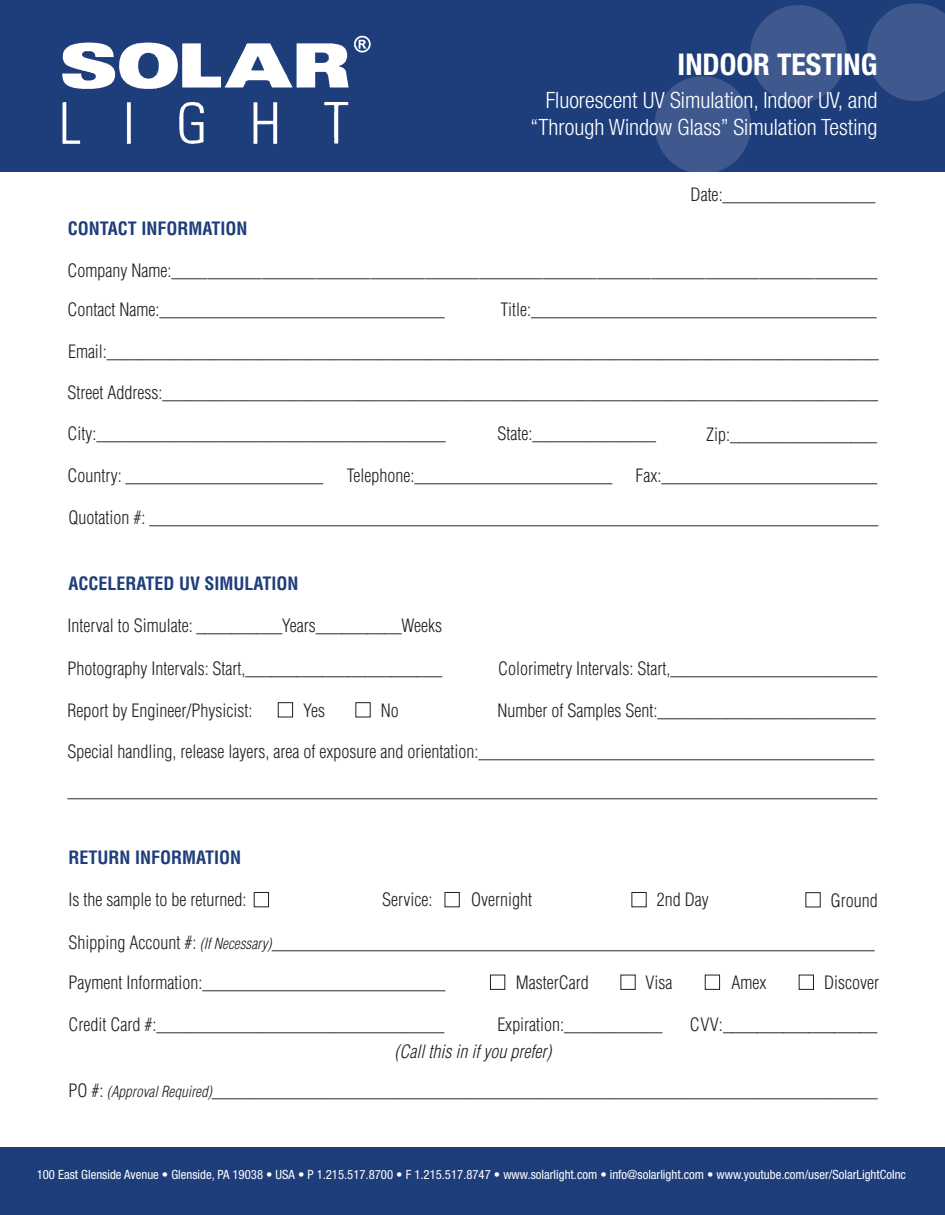
<style>
.page{position:relative;width:945px;height:1215px;background:#fff}
.page>*{position:absolute;margin:0;border:0;box-sizing:border-box;transform-origin:0 0}
.t1{font:700 condensed 30px "Helvetica Neue";color:#fff}
.t2{font:300 condensed 22.5px "Helvetica Neue";color:#fff}
.t3{font:300 condensed 18px "Helvetica";color:#231f20}
.t4{font:700 condensed 18px "Helvetica";color:#1e3d7b}
.t5{font:italic 300 condensed 18px "Helvetica";color:#231f20}
.t6{font:condensed 12.75px "Helvetica Neue";color:#fff}
.s1{font-style:italic;font-size:15px}
</style>
<div class="page">
<div style="left:0;top:0;width:945px;height:172px;background:#1e3d7b"></div>
<svg style="left:654px;top:3px;width:291px;height:169px"></svg>
<img style="left:62px;top:35px;width:309px;height:109px">
<div style="left:0;top:1148px;width:945px;height:67px;background:#1e3d7b"></div>
<div style="left:254px;top:892px;width:15px;height:15px;border:1px solid #231f20"></div>
<div style="left:445px;top:892px;width:15px;height:15px;border:1px solid #231f20"></div>
<div style="left:632px;top:892px;width:15px;height:15px;border:1px solid #231f20"></div>
<div style="left:490px;top:975px;width:15px;height:15px;border:1px solid #231f20"></div>
<div style="left:705px;top:975px;width:15px;height:15px;border:1px solid #231f20"></div>
<div style="left:799px;top:975px;width:15px;height:15px;border:1px solid #231f20"></div>
<div style="left:278px;top:702px;width:15px;height:15px;border:1px solid #231f20"></div>
<p class="t1" style="left:678px;top:47px;width:201px">INDOOR TESTING</p>
<p class="t2" style="left:546px;top:88px;width:333px">Fluorescent UV Simulation, Indoor UV, and</p>
<p class="t2" style="left:531px;top:115px;width:348px">“Through Window Glass” Simulation Testing</p>
<p class="t4" style="left:68px;top:217px;width:181px">CONTACT INFORMATION</p>
<p class="t3" style="left:691px;top:183px;width:187px">Date:_________________</p>
<p class="t3" style="left:68px;top:259px;width:812px">Company Name:______________________________________________________________________________</p>
<p class="t3" style="left:68px;top:298px;width:379px">Contact Name:________________________________</p>
<p class="t3" style="left:501px;top:298px;width:378px">Title:_______________________________________</p>
<p class="t3" style="left:68px;top:340px;width:812px">Email:_______________________________________________________________________________________</p>
<p class="t3" style="left:68px;top:381px;width:812px">Street Address:________________________________________________________________________________</p>
<p class="t3" style="left:68px;top:423px;width:380px">City:________________________________________</p>
<p class="t3" style="left:68px;top:464px;width:258px">Country: ______________________</p>
<p class="t3" style="left:347px;top:464px;width:267px">Telephone:______________________</p>
<p class="t3" style="left:636px;top:464px;width:243px">Fax:________________________</p>
<p class="t3" style="left:69px;top:507px;width:811px">Quotation #: _________________________________________________________________________________</p>
<p class="t3" style="left:498px;top:423px;width:160px">State:______________</p>
<p class="t3" style="left:706px;top:423px;width:173px">Zip:_________________</p>
<p class="t4" style="left:69px;top:572px;width:232px">ACCELERATED UV SIMULATION</p>
<p class="t3" style="left:68px;top:615px;width:376px">Interval to Simulate: __________Years__________Weeks</p>
<p class="t3" style="left:68px;top:657px;width:376px">Photography Intervals: Start,_______________________</p>
<p class="t3" style="left:498px;top:657px;width:381px">Colorimetry Intervals: Start,_______________________</p>
<p class="t3" style="left:68px;top:699px;width:186px">Report by Engineer/Physicist:</p>
<p class="t3" style="left:68px;top:740px;width:808px">Special handling, release layers, area of exposure and orientation:____________________________________________</p>
<p class="t3" style="left:68px;top:779px;width:811px">__________________________________________________________________________________________</p>
<p class="t3" style="left:498px;top:699px;width:380px">Number of Samples Sent:_________________________</p>
<p class="t3" style="left:303px;top:699px;width:24px">Yes</p>
<p class="t3" style="left:381px;top:699px;width:20px">No</p>
<p class="t4" style="left:69px;top:846px;width:174px">RETURN INFORMATION</p>
<p class="t3" style="left:382px;top:889px;width:52px">Service:</p>
<p class="t3" style="left:471px;top:889px;width:62px">Overnight</p>
<p class="t3" style="left:657px;top:889px;width:53px">2nd Day</p>
<p class="t3" style="left:831px;top:889px;width:48px">Ground</p>
<p class="t3" style="left:69px;top:889px;width:179px">Is the sample to be returned:</p>
<p class="t3" style="left:69px;top:931px;width:808px">Shipping Account #: <span class="s1">(If Necessary)</span>___________________________________________________________________</p>
<p class="t3" style="left:69px;top:971px;width:378px">Payment Information:___________________________</p>
<p class="t3" style="left:69px;top:1013px;width:377px">Credit Card #:________________________________</p>
<p class="t3" style="left:516px;top:971px;width:75px">MasterCard</p>
<p class="t3" style="left:646px;top:971px;width:29px">Visa</p>
<p class="t3" style="left:731px;top:971px;width:37px">Amex</p>
<p class="t3" style="left:824px;top:971px;width:57px">Discover</p>
<p class="t3" style="left:497px;top:1013px;width:167px">Expiration:___________</p>
<p class="t3" style="left:690px;top:1013px;width:189px">CVV:__________________</p>
<p class="t5" style="left:395px;top:1040px;width:158px">(Call this in if you prefer)</p>
<p class="t3" style="left:69px;top:1079px;width:811px">PO #: <span class="s1">(Approval Required)</span>__________________________________________________________________________</p>
<p class="t6" style="left:37px;top:1167px;width:871px">100 East Glenside Avenue • Glenside, PA 19038 • USA • P 1.215.517.8700 • F 1.215.517.8747 • www.solarlight.com • info@solarlight.com • www.youtube.com/user/SolarLightCoInc</p>
</div>
